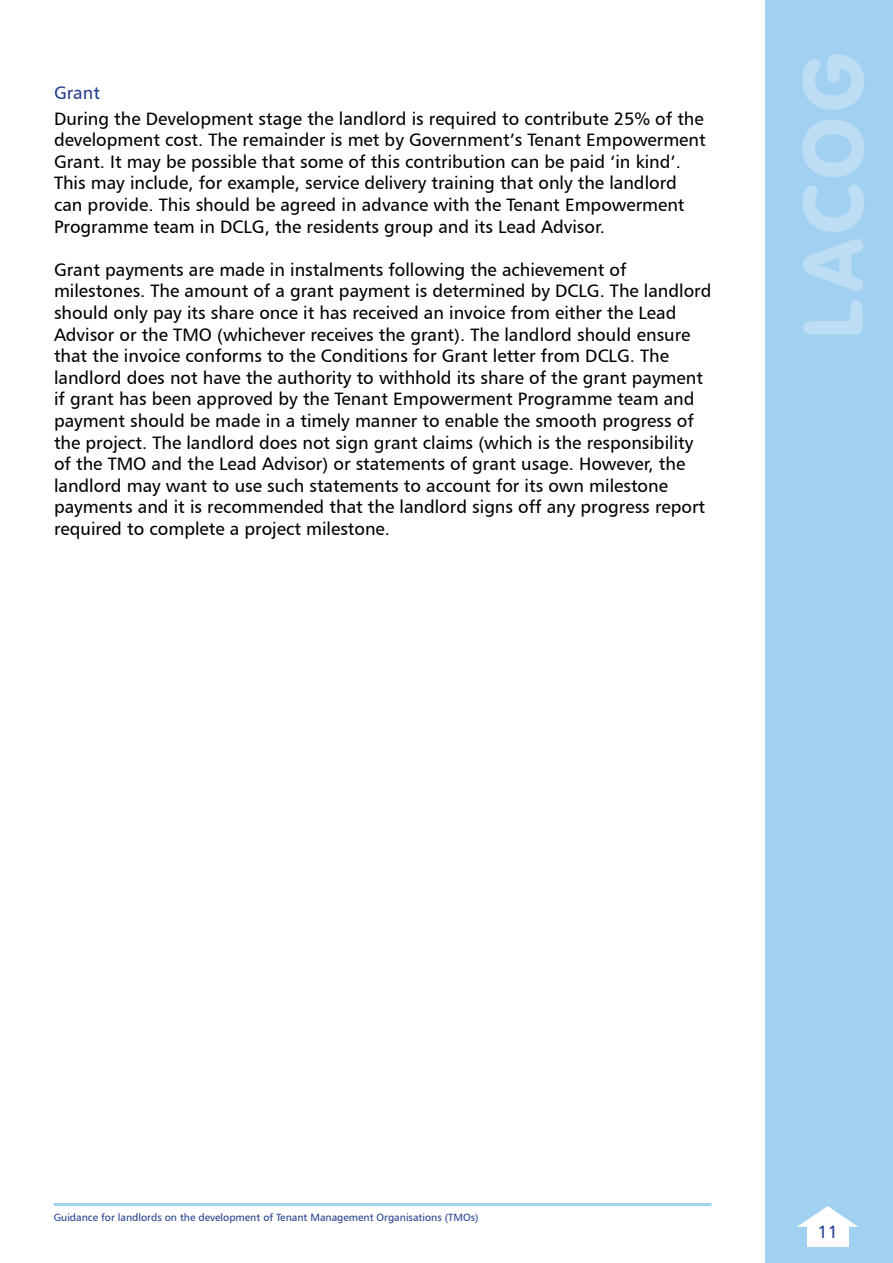
<style>
.page{position:relative;width:893px;height:1263px;background:#fff}
.page>*{position:absolute;margin:0;border:0;box-sizing:border-box;transform-origin:0 0}
.t1{font:82.65px "VAG Rounded BT";color:#bdddf4}
.t2{font:18px/21.6px "Humanist 777 BT Roman B";color:#000}
.t3{font:18px "Humanist 777 BT Roman B";color:#25408f}
.t4{font:10.5px "Humanist 777 BT Roman B";color:#25408f}
</style>
<div class="page">
<div style="left:765px;top:0;width:128px;height:1263px;background:#a1d1f0"></div>
<div style="left:807px;top:1226px;width:41px;height:20px;background:#fff"></div>
<svg style="left:797px;top:1206px;width:61px;height:21px"></svg>
<hr style="left:54px;top:1203px;width:657px;height:3px;background:#a1d1f0">
<p class="t3" style="left:54px;top:81px;width:47px">Grant</p>
<p class="t2" style="left:54px;top:107px;width:653px">During the Development stage the landlord is required to contribute 25% of the development cost. The remainder is met by Government’s Tenant Empowerment Grant. It may be possible that some of this contribution can be paid ‘in kind’.<br>This may include, for example, service delivery training that only the landlord can provide. This should be agreed in advance with the Tenant Empowerment Programme team in DCLG, the residents group and its Lead Advisor.</p>
<p class="t2" style="left:54px;top:258px;width:659px">Grant payments are made in instalments following the achievement of milestones. The amount of a grant payment is determined by DCLG. The landlord should only pay its share once it has received an invoice from either the Lead Advisor or the TMO (whichever receives the grant). The landlord should ensure that the invoice conforms to the Conditions for Grant letter from DCLG. The landlord does not have the authority to withhold its share of the grant payment if grant has been approved by the Tenant Empowerment Programme team and payment should be made in a timely manner to enable the smooth progress of the project. The landlord does not sign grant claims (which is the responsibility of the TMO and the Lead Advisor) or statements of grant usage. However, the landlord may want to use such statements to account for its own milestone payments and it is recommended that the landlord signs off any progress report required to complete a project milestone.</p>
<h1 class="t1" style="left:781px;top:340px;width:289px;rotate:-90deg">LACOG</h1>
<p class="t4" style="left:54px;top:1210px;width:426px">Guidance for landlords on the development of Tenant Management Organisations (TMOs)</p>
<p class="t3" style="left:817px;top:1220px;width:22px">11</p>
</div>
